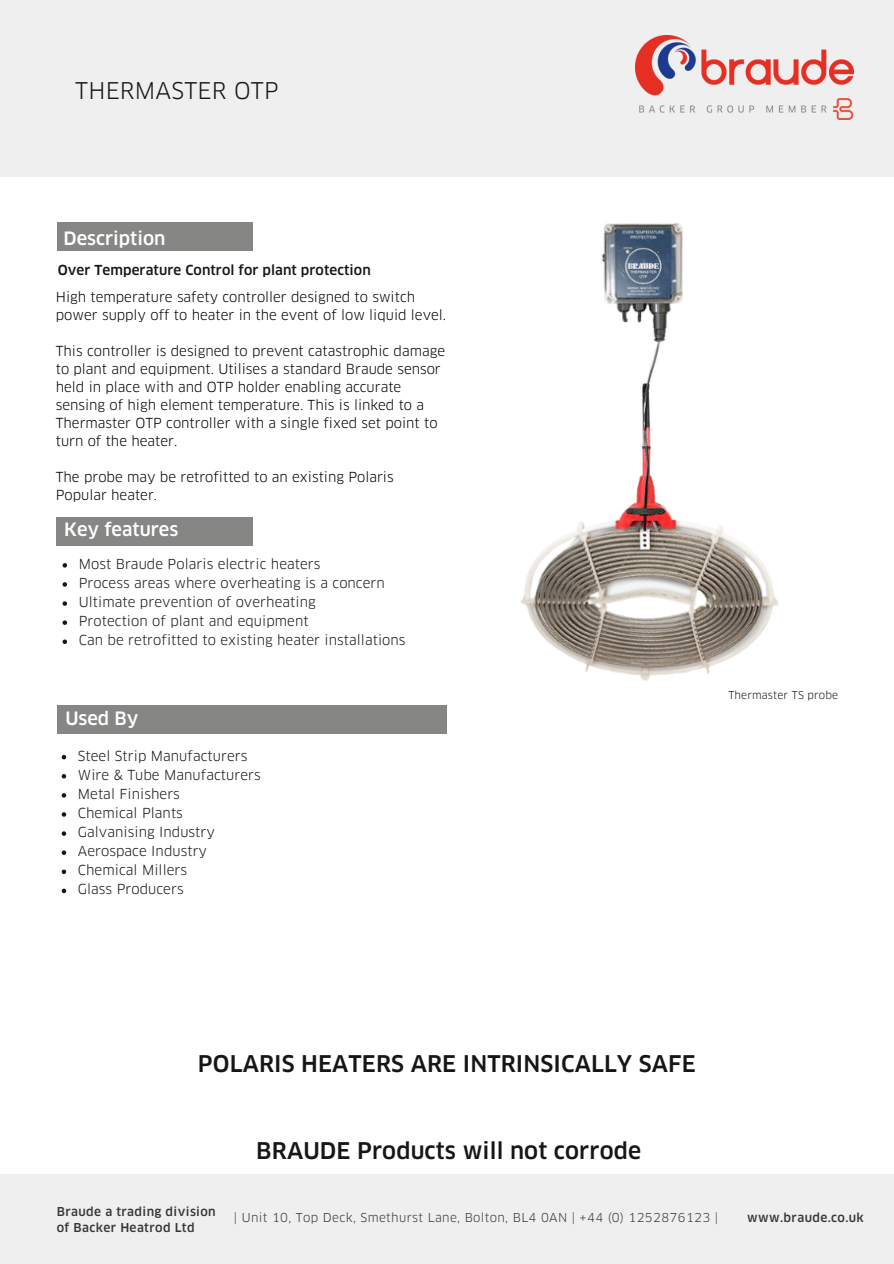
<style>
.page{position:relative;width:894px;height:1264px;background:#fff}
.page>*{position:absolute;margin:0;border:0;box-sizing:border-box;transform-origin:0 0}
.t1{font:500 22.5px "Clan Pro";letter-spacing:.005em;color:#171615}
.t2{font:22.5px "Clan Pro";letter-spacing:.01em;color:#171615}
.t3{font:500 18px "Clan Pro";color:#fff}
.t4{font:13.5px/18px "Clan Pro";color:#000}
.t5{font:13.5px "Clan Pro";letter-spacing:.005em;color:#171615}
.t6{font:500 13.5px "Clan Pro";letter-spacing:.005em;color:#171615}
.t7{font:12px "Clan Pro";letter-spacing:.03em;color:#383837}
.t8{font:500 12px "Clan Pro";letter-spacing:.03em;color:#383837}
.t9{font:10.5px "Clan Pro";letter-spacing:.015em;color:#171615}
</style>
<div class="page">
<div style="left:0;top:0;width:893px;height:176px;background:#efefef"></div>
<div style="left:57px;top:222px;width:389px;height:28px;background:#868685"></div>
<div style="left:0;top:1174px;width:893px;height:89px;background:#efefef"></div>
<div style="left:57px;top:705px;width:389px;height:29px;background:#868685"></div>
<div style="left:56px;top:516px;width:388px;height:29px;background:#868685"></div>
<img style="left:635px;top:36px;width:217px;height:83px">
<img style="left:253px;top:222px;width:525px;height:459px">
<svg style="left:62px;top:563px;width:5px;height:4px"></svg>
<svg style="left:62px;top:582px;width:5px;height:4px"></svg>
<svg style="left:62px;top:601px;width:5px;height:5px"></svg>
<svg style="left:62px;top:620px;width:5px;height:5px"></svg>
<svg style="left:62px;top:639px;width:5px;height:5px"></svg>
<svg style="left:62px;top:755px;width:4px;height:4px"></svg>
<svg style="left:62px;top:774px;width:4px;height:4px"></svg>
<svg style="left:62px;top:793px;width:4px;height:4px"></svg>
<svg style="left:62px;top:812px;width:4px;height:4px"></svg>
<svg style="left:62px;top:831px;width:4px;height:4px"></svg>
<svg style="left:62px;top:850px;width:4px;height:5px"></svg>
<svg style="left:62px;top:869px;width:4px;height:5px"></svg>
<svg style="left:62px;top:888px;width:4px;height:5px"></svg>
<h5 class="t2" style="left:75px;top:77px;width:205px">THERMASTER OTP</h5>
<h4 class="t3" style="left:63px;top:227px;width:103px">Description</h4>
<p class="t6" style="left:58px;top:261px;width:314px">Over Temperature Control for plant protection</p>
<p class="t4" style="left:56px;top:288px;width:392px">High temperature safety controller designed to switch power supply off to heater in the event of low liquid level.</p>
<p class="t4" style="left:56px;top:342px;width:390px">This controller is designed to prevent catastrophic damage to plant and equipment. Utilises a standard Braude sensor held in place with and OTP holder enabling accurate sensing of high element temperature. This is linked to a Thermaster OTP controller with a single fixed set point to turn of the heater.</p>
<p class="t4" style="left:56px;top:468px;width:339px">The probe may be retrofitted to an existing Polaris<br>Popular heater.</p>
<h2 class="t3" style="left:64px;top:518px;width:115px">Key features</h2>
<p class="t5" style="left:79px;top:555px;width:243px">Most Braude Polaris electric heaters</p>
<p class="t5" style="left:79px;top:574px;width:307px">Process areas where overheating is a concern</p>
<h4 class="t5" style="left:79px;top:593px;width:238px">Ultimate prevention of overheating</h4>
<p class="t5" style="left:79px;top:612px;width:231px">Protection of plant and equipment</p>
<p class="t5" style="left:79px;top:632px;width:328px">Can be retrofitted to existing heater installations</p>
<p class="t3" style="left:65px;top:707px;width:75px">Used By</p>
<p class="t5" style="left:78px;top:747px;width:171px">Steel Strip Manufacturers</p>
<p class="t5" style="left:78px;top:766px;width:184px">Wire &amp; Tube Manufacturers</p>
<p class="t5" style="left:78px;top:785px;width:103px">Metal Finishers</p>
<p class="t5" style="left:78px;top:804px;width:106px">Chemical Plants</p>
<p class="t5" style="left:78px;top:823px;width:139px">Galvanising Industry</p>
<p class="t5" style="left:78px;top:842px;width:131px">Aerospace Industry</p>
<h1 class="t5" style="left:78px;top:861px;width:111px">Chemical Millers</h1>
<h3 class="t5" style="left:78px;top:881px;width:107px">Glass Producers</h3>
<h6 class="t9" style="left:728px;top:688px;width:111px">Thermaster TS probe</h6>
<p class="t1" style="left:198px;top:1049px;width:499px">POLARIS HEATERS ARE INTRINSICALLY SAFE</p>
<h6 class="t8" style="left:57px;top:1204px;width:160px">Braude a trading division</h6>
<h4 class="t8" style="left:57px;top:1220px;width:139px">of Backer Heatrod Ltd</h4>
<p class="t1" style="left:256px;top:1137px;width:386px">BRAUDE Products will not corrode</p>
<p class="t7" style="left:234px;top:1209px;width:485px">| Unit 10, Top Deck, Smethurst Lane, Bolton, BL4 0AN | +44 (0) 1252876123 |</p>
<h6 class="t8" style="left:747px;top:1209px;width:118px">www.braude.co.uk</h6>
</div>
